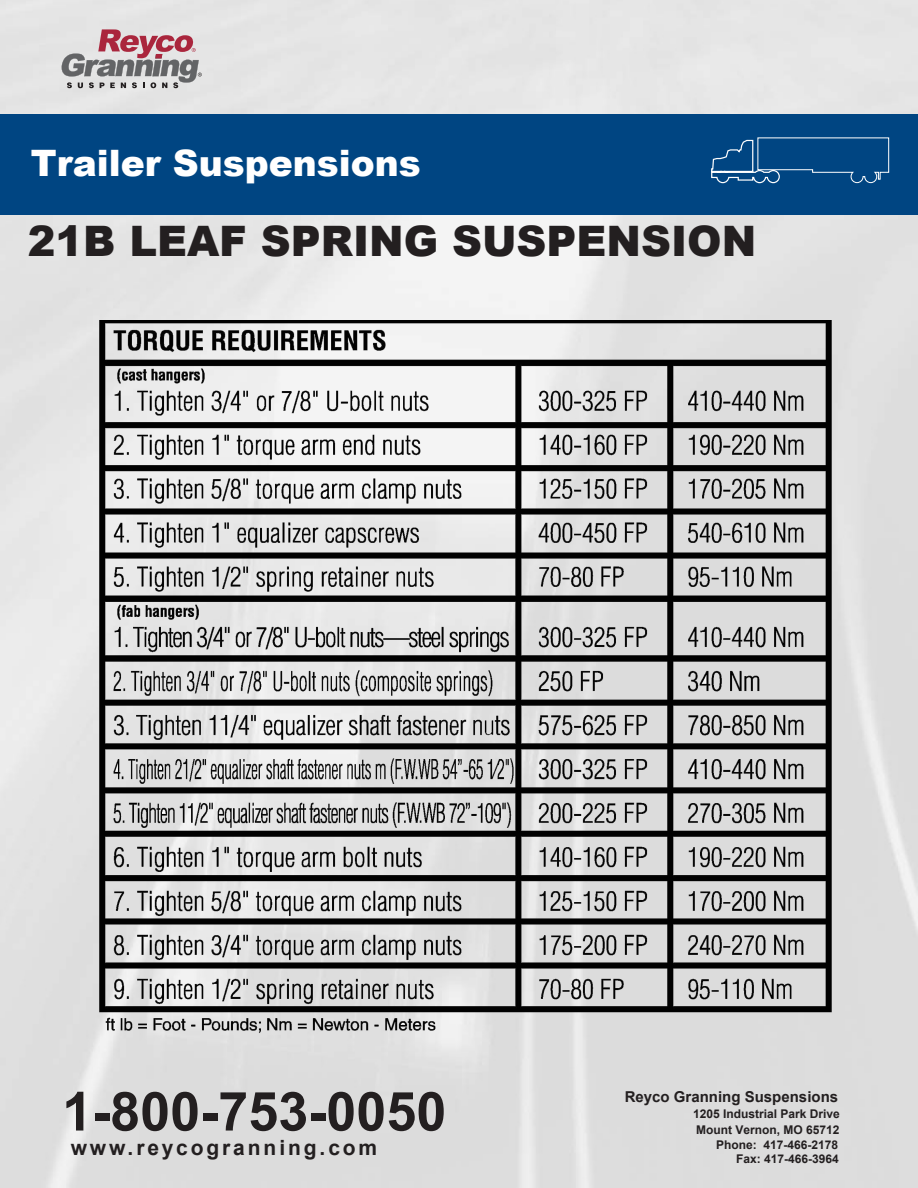
<style>
.page{position:relative;width:918px;height:1188px;background:#fff}
.page>*{position:absolute;margin:0;border:0;box-sizing:border-box;transform-origin:0 0}
.t1{font:700 54px "Arial";color:#231f20}
.t2{font:900 42px "Arial";color:#231f20}
.t3{font:900 36.45px "Arial";color:#fff}
.t4{font:700 21px "Arial";letter-spacing:.14em;color:#231f20}
.t5{font:700 15px "Arial";color:#231f20}
.t6{font:700 12px/15.9px "Arial";color:#231f20}
</style>
<div class="page">
<img style="left:0;top:0;width:918px;height:1188px">
<svg style="left:62px;top:29px;width:140px;height:59px;background:#baa7ab"></svg>
<div style="left:0;top:114px;width:918px;height:100px;background:#004582"></div>
<svg style="left:711px;top:137px;width:179px;height:47px"></svg>
<img style="left:91px;top:321px;width:751px;height:722px">
<h3 class="t3" style="left:31px;top:137px;width:391px">Trailer Suspensions</h3>
<h2 class="t2" style="left:28px;top:211px;width:730px">21B LEAF SPRING SUSPENSION</h2>
<h1 class="t1" style="left:62px;top:1076px;width:386px">1-800-753-0050</h1>
<h3 class="t4" style="left:71px;top:1134px;width:308px">www.reycogranning.com</h3>
<p class="t5" style="left:625px;top:1087px;width:215px">Reyco Granning Suspensions</p>
<p class="t6" style="left:693px;top:1106px;width:148px">1205 Industrial Park Drive<br>Mount Vernon, MO 65712</p>
<p class="t6" style="left:716px;top:1137px;width:124px;line-height:14.4px;text-align:right">Phone: 417-466-2178<br>Fax: 417-466-3964</p>
</div>
